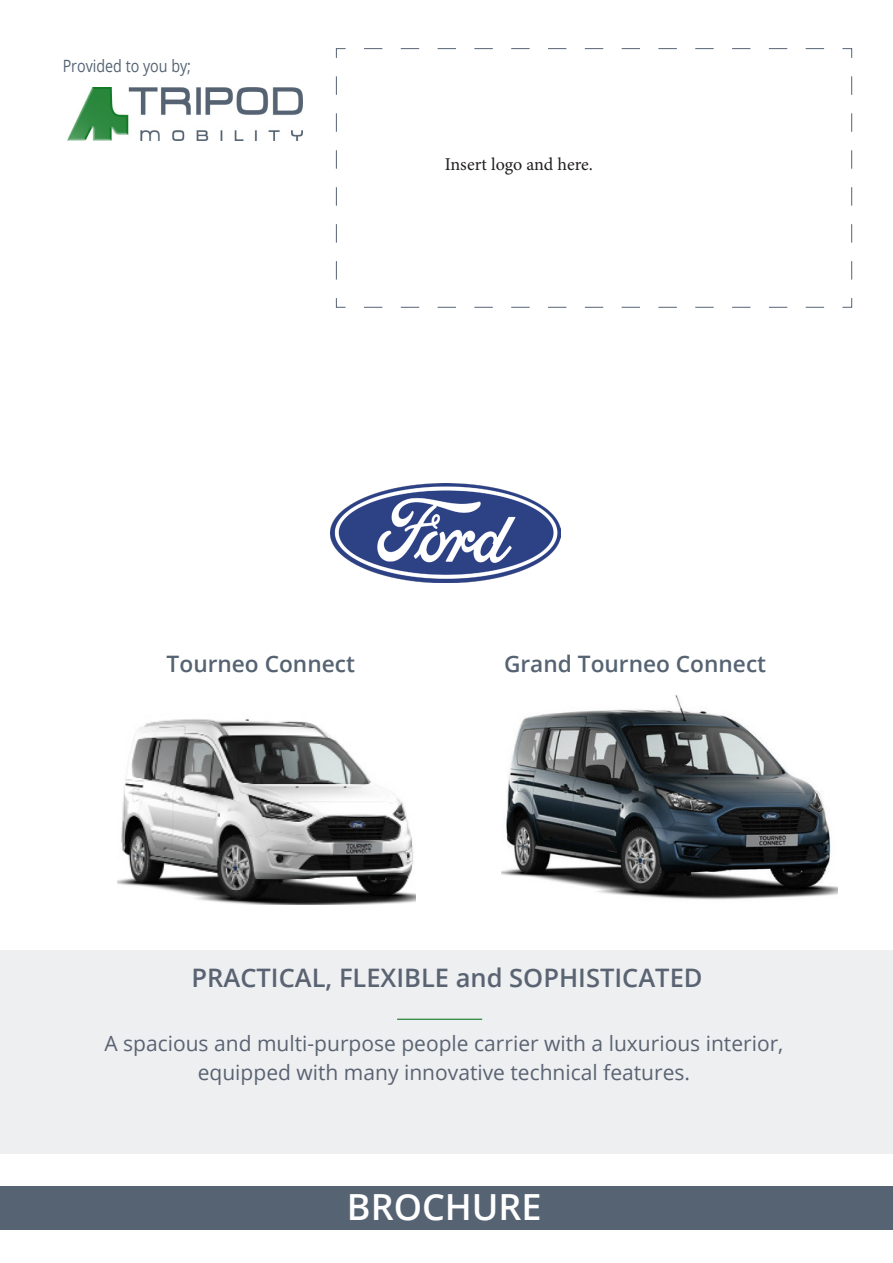
<style>
.page{position:relative;width:893px;height:1263px;background:#fff}
.page>*{position:absolute;margin:0;border:0;box-sizing:border-box;transform-origin:0 0}
.t1{font:600 36px "Open Sans";color:#fff}
.t2{font:600 25.5px "Open Sans";color:#5a6372}
.t3{font:600 22.65px "Open Sans";color:#556373}
.t4{font:21px "Open Sans";color:#5a6372}
.t5{font:18px "Minion Pro";letter-spacing:-.005em;color:#231f20}
.t6{font:16.95px "Open Sans";color:#556373;scale:.84 1}
</style>
<div class="page">
<div style="left:0;top:950px;width:893px;height:203px;background:#eeeff1"></div>
<hr style="left:397px;top:1019px;width:85px;height:1px;background:#117a26">
<div style="left:0;top:1186px;width:893px;height:44px;background:#556373"></div>
<img style="left:502px;top:695px;width:336px;height:205px">
<img style="left:117px;top:718px;width:298px;height:186px">
<img style="left:331px;top:483px;width:229px;height:100px">
<svg style="left:336px;top:48px;width:516px;height:260px"></svg>
<img style="left:67px;top:88px;width:236px;height:52px">
<p class="t6" style="left:63px;top:55px;width:154px">Provided to you by;</p>
<p class="t5" style="left:445px;top:152px;width:150px">Insert logo and here.</p>
<p class="t3" style="left:167px;top:648px;width:190px">Tourneo Connect</p>
<p class="t3" style="left:504px;top:648px;width:264px">Grand Tourneo Connect</p>
<p class="t2" style="left:191px;top:960px;width:513px">PRACTICAL, FLEXIBLE and SOPHISTICATED</p>
<p class="t4" style="left:104px;top:1029px;width:680px">A spacious and multi-purpose people carrier with a luxurious interior,</p>
<p class="t4" style="left:198px;top:1057px;width:494px">equipped with many innovative technical features.</p>
<p class="t1" style="left:347px;top:1182px;width:196px">BROCHURE</p>
</div>
